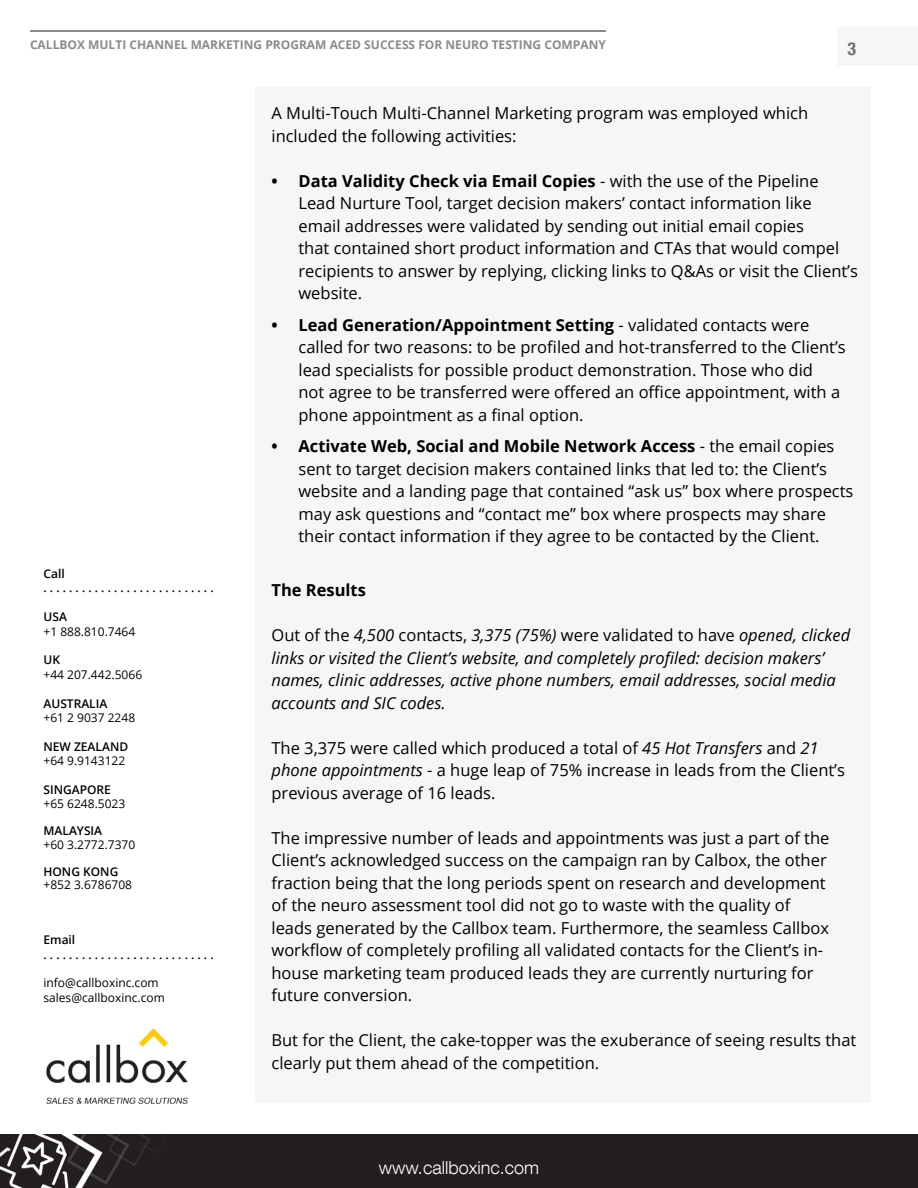
<style>
.page{position:relative;width:918px;height:1188px;background:#fff}
.page>*{position:absolute;margin:0;border:0;box-sizing:border-box;transform-origin:0 0}
.t1{font:300 18px "Helvetica Neue LT Com";color:#fff}
.t2{font:700 condensed 18px "Helvetica Neue LT Com";color:#6f7073}
.t3{font:16.5px/22.5px "Open Sans";color:#000}
.t4{font:italic 16.5px/22.5px "Open Sans";color:#000}
.t5{font:700 16.5px "Open Sans";color:#000}
.t6{font:12px/14.4px "Open Sans";color:#000}
.t7{font:600 12px/14.4px "Open Sans";color:#000}
.t8{font:700 12px "Open Sans";color:#8d8b8a}
.s1{font-weight:700}
.s2{font-style:normal}
.s3{font-style:italic}
</style>
<div class="page">
<div style="left:837px;top:27px;width:81px;height:39px;background:#f6f6f6"></div>
<div style="left:0;top:1135px;width:918px;height:53px;background:#231f20"></div>
<div style="left:255px;top:87px;width:616px;height:1015px;background:#f6f6f6"></div>
<hr style="left:30px;top:30px;width:576px;height:2px;background:#8d8b8a">
<img style="left:46px;top:1028px;width:142px;height:76px">
<p class="t8" style="left:30px;top:36px;width:578px">Callbox Multi Channel Marketing Program Aced Success for N euro Testing Company</p>
<p class="t2" style="left:848px;top:38px;width:10px">3</p>
<p class="t7" style="left:44px;top:566px;width:172px">Call<br>. . . . . . . . . . . . . . . . . . . . . . . . . . .</p>
<p class="t7" style="left:44px;top:609px;width:25px">USA</p>
<p class="t6" style="left:44px;top:624px;width:93px">+1 888.810.7464</p>
<p class="t7" style="left:44px;top:653px;width:18px">UK</p>
<p class="t6" style="left:44px;top:667px;width:100px">+44 207.442.5066</p>
<p class="t7" style="left:44px;top:696px;width:65px">AUSTRALIA</p>
<p class="t6" style="left:44px;top:710px;width:93px">+61 2 9037 2248</p>
<p class="t7" style="left:44px;top:739px;width:86px">NEW ZEALAND</p>
<p class="t6" style="left:44px;top:753px;width:83px">+64 9.9143122</p>
<p class="t7" style="left:44px;top:782px;width:69px">SINGAPORE</p>
<p class="t6" style="left:44px;top:797px;width:83px">+65 6248.5023</p>
<p class="t7" style="left:44px;top:824px;width:60px">MALAYSIA</p>
<p class="t6" style="left:44px;top:837px;width:93px">+60 3.2772.7370</p>
<p class="t7" style="left:44px;top:864px;width:76px">HONG KONG</p>
<p class="t6" style="left:44px;top:878px;width:90px">+852 3.6786708</p>
<p class="t7" style="left:44px;top:932px;width:172px">Email<br>. . . . . . . . . . . . . . . . . . . . . . . . . . .</p>
<p class="t6" style="left:44px;top:976px;width:123px">info@callboxinc.com sales@callboxinc.com</p>
<p class="t3" style="left:272px;top:101px;width:538px">A Multi-Touch Multi-Channel Marketing program was employed which included the following activities:</p>
<p class="t3" style="left:298px;top:169px;width:561px;text-indent:-27px"><span class="s1">• Data Validity Check via Email Copies</span> - with the use of the Pipeline Lead Nurture Tool, target decision makers’ contact information like email addresses were validated by sending out initial email copies<br>that contained short product information and CTAs that would compel recipients to answer by replying, clicking links to Q&amp;As or visit the Client’s website.</p>
<p class="t3" style="left:298px;top:313px;width:549px;text-indent:-27px"><span class="s1">• Lead Generation/Appointment Setting</span> - validated contacts were called for two reasons: to be profiled and hot-transferred to the Client’s lead specialists for possible product demonstration. Those who did<br>not agree to be transferred were offered an office appointment, with a phone appointment as a final option.</p>
<p class="t3" style="left:298px;top:435px;width:557px;text-indent:-27px"><span class="s1">• Activate Web, Social and Mobile Network Access</span> - the email copies sent to target decision makers contained links that led to: the Client’s website and a landing page that contained “ask us” box where prospects may ask questions and “contact me” box where prospects may share their contact information if they agree to be contacted by the Client.</p>
<p class="t5" style="left:272px;top:579px;width:96px">The Results</p>
<p class="t4" style="left:272px;top:624px;width:580px"><span class="s2">Out of the</span> 4,500 <span class="s2">contacts,</span> 3,375 (75%) <span class="s2">were validated to have</span> opened, clicked links or visited the Client’s website, and completely profiled: decision makers’ names, clinic addresses, active phone numbers, email addresses, social media accounts and SIC codes.</p>
<p class="t3" style="left:272px;top:736px;width:575px">The 3,375 were called which produced a total of <span class="s3">45 Hot Transfers</span> and <span class="s3">21 phone appointments</span> - a huge leap of 75% increase in leads from the Client’s previous average of 16 leads.</p>
<p class="t3" style="left:272px;top:826px;width:559px">The impressive number of leads and appointments was just a part of the Client’s acknowledged success on the campaign ran by Calbox, the other fraction being that the long periods spent on research and development of the neuro assessment tool did not go to waste with the quality of leads generated by the Callbox team. Furthermore, the seamless Callbox workflow of completely profiling all validated contacts for the Client’s in&shy;house marketing team produced leads they are currently nurturing for future conversion.</p>
<p class="t3" style="left:272px;top:1029px;width:586px">But for the Client, the cake-topper was the exuberance of seeing results that clearly put them ahead of the competition.</p>
<p class="t1" style="left:379px;top:1156px;width:162px">www.callboxinc.com</p>
</div>
